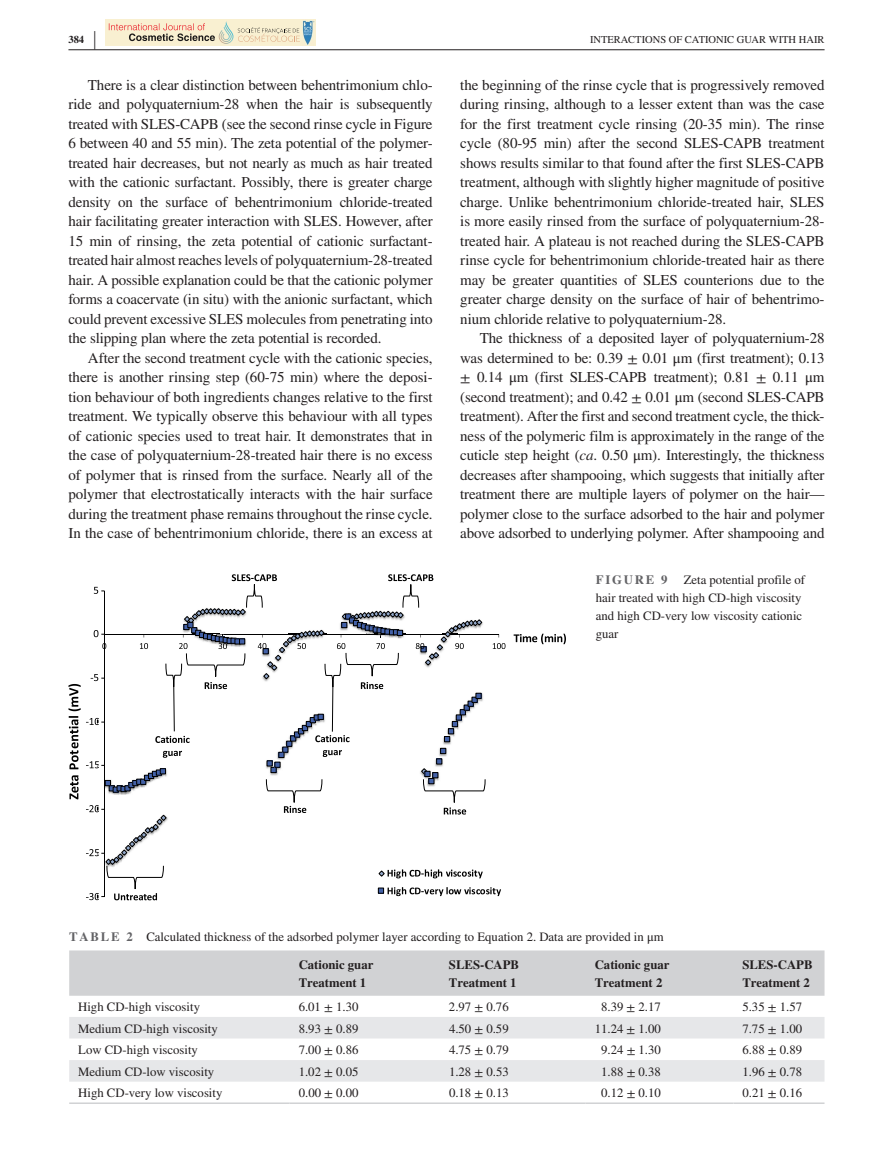
<style>
.page{position:relative;width:893px;height:1174px;background:#fff}
.page>*{position:absolute;margin:0;border:0;box-sizing:border-box;transform-origin:0 0}
.t1{font:700 25.95px "STIX";color:#231f20;scale:.36 1}
.t2{font:15px/19.5px "STIX";letter-spacing:-.01em;color:#231f20;text-align:justify}
.t3{font:12.75px/18px "STIX";color:#231f20}
.t4{font:700 12.75px/17.2px "STIX";color:#231f20}
.t5{font:700 12.75px "STIX";letter-spacing:.14em;color:#636366}
.t6{font:10.5px "STIX";color:#231f20}
.t7{font:700 10.5px "STIX";color:#231f20}
.s1{font-style:italic}
.s2{font-weight:700;color:#636366}
</style>
<div class="page">
<hr style="left:68px;top:49px;width:756px;height:1px;background:#231f20">
<img style="left:106px;top:20px;width:209px;height:25px">
<svg style="left:109px;top:21px;width:191px;height:23px;background:#e5d7bc"></svg>
<svg style="left:514px;top:633px;width:52px;height:11px"></svg>
<svg style="left:68px;top:574px;width:437px;height:326px"></svg>
<div style="left:69px;top:950px;width:755px;height:45px;background:#d1d2d4"></div>
<svg style="left:69px;top:1017px;width:755px;height:64px;fill:#e6e7e9"></svg>
<hr style="left:69px;top:1102px;width:221px;height:2px;background:#d1d2d4">
<hr style="left:290px;top:1102px;width:150px;height:2px;background:#d1d2d4">
<hr style="left:440px;top:1102px;width:146px;height:2px;background:#d1d2d4">
<hr style="left:586px;top:1102px;width:147px;height:2px;background:#d1d2d4">
<hr style="left:733px;top:1102px;width:91px;height:2px;background:#d1d2d4">
<p class="t7" style="left:68px;top:33px;width:17px">384</p>
<h1 class="t1" style="left:94px;top:25px;width:7px">|</h1>
<p class="t6" style="left:590px;top:32px;width:236px">INTERACTIONS OF CATIONIC GUAR WITH HAIR</p>
<p class="t2" style="left:68px;top:76px;width:366px;text-indent:20px">There is a clear distinction between behentrimonium chlo&shy;ride and polyquaternium-28 when the hair is subsequently treated with SLES-CAPB (see the second rinse cycle in Figure 6 between 40 and 55 min). The zeta potential of the polymer&shy;treated hair decreases, but not nearly as much as hair treated with the cationic surfactant. Possibly, there is greater charge density on the surface of behentrimonium chloride-treated hair facilitating greater interaction with SLES. However, after 15 min of rinsing, the zeta potential of cationic surfactant&shy;treated hair almost reaches levels of polyquaternium-28-treated hair. A possible explanation could be that the cationic polymer forms a coacervate (in situ) with the anionic surfactant, which could prevent excessive SLES molecules from penetrating into the slipping plan where the zeta potential is recorded.</p>
<p class="t2" style="left:68px;top:349px;width:366px;text-indent:20px">After the second treatment cycle with the cationic species, there is another rinsing step (60-75 min) where the deposi&shy;tion behaviour of both ingredients changes relative to the first treatment. We typically observe this behaviour with all types of cationic species used to treat hair. It demonstrates that in the case of polyquaternium-28-treated hair there is no excess of polymer that is rinsed from the surface. Nearly all of the polymer that electrostatically interacts with the hair surface during the treatment phase remains throughout the rinse cycle.<br>In the case of behentrimonium chloride, there is an excess at</p>
<p class="t2" style="left:460px;top:76px;width:366px">the beginning of the rinse cycle that is progressively removed during rinsing, although to a lesser extent than was the case for the first treatment cycle rinsing (20-35 min). The rinse cycle (80-95 min) after the second SLES-CAPB treatment shows results similar to that found after the first SLES-CAPB treatment, although with slightly higher magnitude of positive charge. Unlike behentrimonium chloride-treated hair, SLES is more easily rinsed from the surface of polyquaternium-28- treated hair. A plateau is not reached during the SLES-CAPB rinse cycle for behentrimonium chloride-treated hair as there may be greater quantities of SLES counterions due to the greater charge density on the surface of hair of behentrimo&shy;nium chloride relative to polyquaternium-28.</p>
<p class="t2" style="left:460px;top:329px;width:366px;text-indent:20px">The thickness of a deposited layer of polyquaternium-28 was determined to be: 0.39 ± 0.01 μm (first treatment); 0.13 ± 0.14 μm (first SLES-CAPB treatment); 0.81 ± 0.11 μm (second treatment); and 0.42 ± 0.01 μm (second SLES-CAPB treatment). After the first and second treatment cycle, the thick&shy;ness of the polymeric film is approximately in the range of the cuticle step height (<span class="s1">ca</span>. 0.50 μm). Interestingly, the thickness decreases after shampooing, which suggests that initially after treatment there are multiple layers of polymer on the hair— polymer close to the surface adsorbed to the hair and polymer above adsorbed to underlying polymer. After shampooing and</p>
<p class="t5" style="left:596px;top:572px;width:73px">FIGURE 9</p>
<p class="t3" style="left:596px;top:571px;width:211px;text-indent:88px">Zeta potential profile of hair treated with high CD-high viscosity and high CD-very low viscosity cationic</p>
<p class="t3" style="left:69px;top:928px;width:596px"><span class="s2">TABLE 2</span> Calculated thickness of the adsorbed polymer layer according to Equation 2. Data are provided in μm</p>
<p class="t4" style="left:299px;top:956px;width:76px">Cationic guar<br>Treatment 1</p>
<p class="t4" style="left:449px;top:956px;width:72px">SLES-CAPB<br>Treatment 1</p>
<p class="t4" style="left:595px;top:956px;width:76px">Cationic guar<br>Treatment 2</p>
<p class="t4" style="left:742px;top:956px;width:72px">SLES-CAPB<br>Treatment 2</p>
<p class="t3" style="left:78px;top:998px;width:123px">High CD-high viscosity</p>
<p class="t3" style="left:299px;top:998px;width:61px">6.01 ± 1.30</p>
<p class="t3" style="left:449px;top:998px;width:61px">2.97 ± 0.76</p>
<p class="t3" style="left:601px;top:998px;width:61px">8.39 ± 2.17</p>
<p class="t3" style="left:742px;top:998px;width:61px">5.35 ± 1.57</p>
<p class="t3" style="left:78px;top:1020px;width:141px">Medium CD-high viscosity</p>
<p class="t3" style="left:299px;top:1020px;width:61px">8.93 ± 0.89</p>
<p class="t3" style="left:449px;top:1020px;width:61px">4.50 ± 0.59</p>
<p class="t3" style="left:595px;top:1020px;width:68px">11.24 ± 1.00</p>
<p class="t3" style="left:742px;top:1020px;width:61px">7.75 ± 1.00</p>
<p class="t3" style="left:78px;top:1041px;width:121px">Low CD-high viscosity</p>
<p class="t3" style="left:299px;top:1041px;width:61px">7.00 ± 0.86</p>
<p class="t3" style="left:449px;top:1041px;width:61px">4.75 ± 0.79</p>
<p class="t3" style="left:601px;top:1041px;width:61px">9.24 ± 1.30</p>
<p class="t3" style="left:742px;top:1041px;width:61px">6.88 ± 0.89</p>
<p class="t3" style="left:78px;top:1063px;width:138px">Medium CD-low viscosity</p>
<p class="t3" style="left:299px;top:1063px;width:61px">1.02 ± 0.05</p>
<p class="t3" style="left:449px;top:1063px;width:61px">1.28 ± 0.53</p>
<p class="t3" style="left:601px;top:1063px;width:61px">1.88 ± 0.38</p>
<p class="t3" style="left:742px;top:1063px;width:61px">1.96 ± 0.78</p>
<p class="t3" style="left:78px;top:1084px;width:146px">High CD-very low viscosity</p>
<p class="t3" style="left:299px;top:1084px;width:61px">0.00 ± 0.00</p>
<p class="t3" style="left:449px;top:1084px;width:61px">0.18 ± 0.13</p>
<p class="t3" style="left:601px;top:1084px;width:61px">0.12 ± 0.10</p>
<p class="t3" style="left:742px;top:1084px;width:61px">0.21 ± 0.16</p>
</div>
